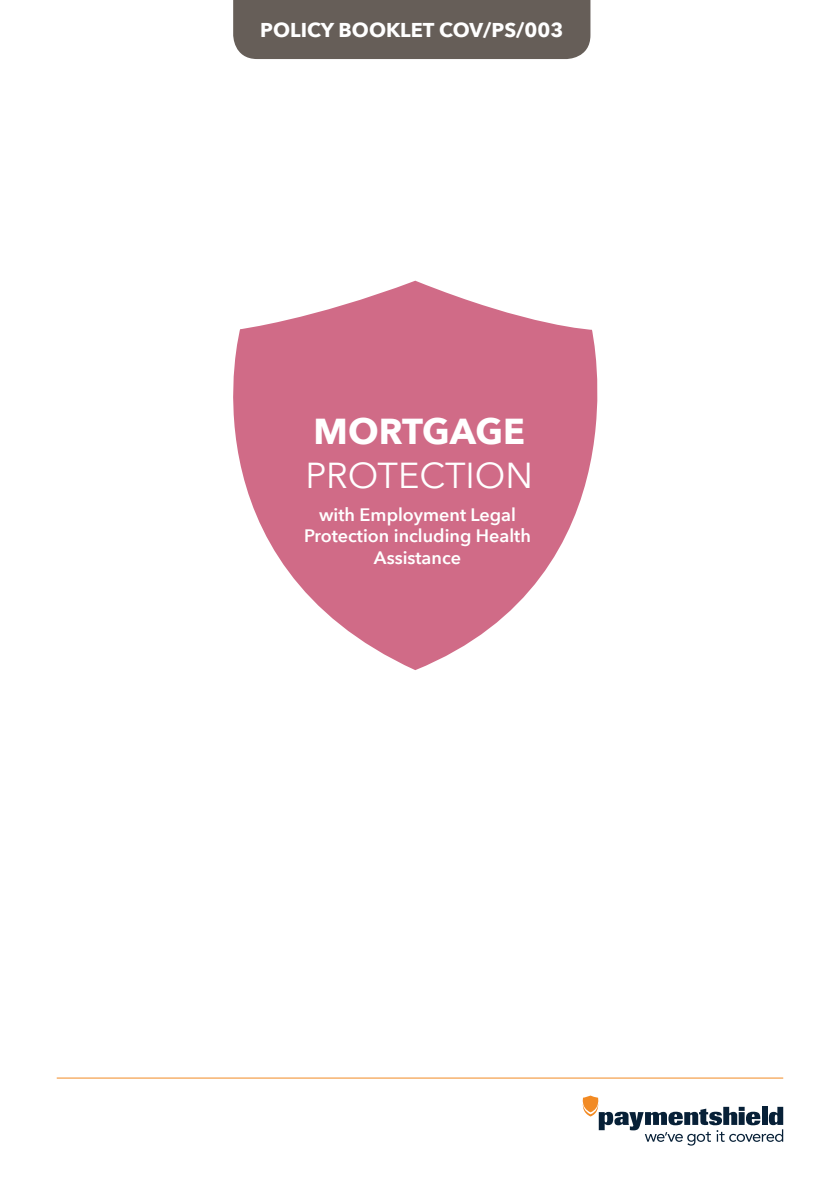
<style>
.page{position:relative;width:840px;height:1191px;background:#fff}
.page>*{position:absolute;margin:0;border:0;box-sizing:border-box;transform-origin:0 0}
.t1{font:36px "Avenir Next";color:#fff}
.t2{font:700 36px "Avenir Next";color:#fff}
.t3{font:700 20px "Avenir Next";color:#fff}
.t4{font:600 18px/21.6px "Avenir Next";color:#fff;text-align:center}
</style>
<div class="page">
<svg style="left:233px;top:281px;width:365px;height:389px;fill:#d06b87"></svg>
<hr style="left:57px;top:1077px;width:725px;height:1px;background:#f28a23">
<svg style="left:582px;top:1095px;width:200px;height:50px"></svg>
<div style="left:233px;top:0;width:357px;height:59px;background:#665e58"></div>
<p class="t3" style="left:260px;top:13px;width:304px">POLICY BOOKLET COV/PS/003</p>
<h1 class="t2" style="left:313px;top:400px;width:213px">MORTGAGE</h1>
<h1 class="t1" style="left:305px;top:444px;width:229px">PROTECTION</h1>
<p class="t4" style="left:304px;top:503px;width:228px">with Employment Legal<br>Protection including Health<br>Assistance</p>
</div>
